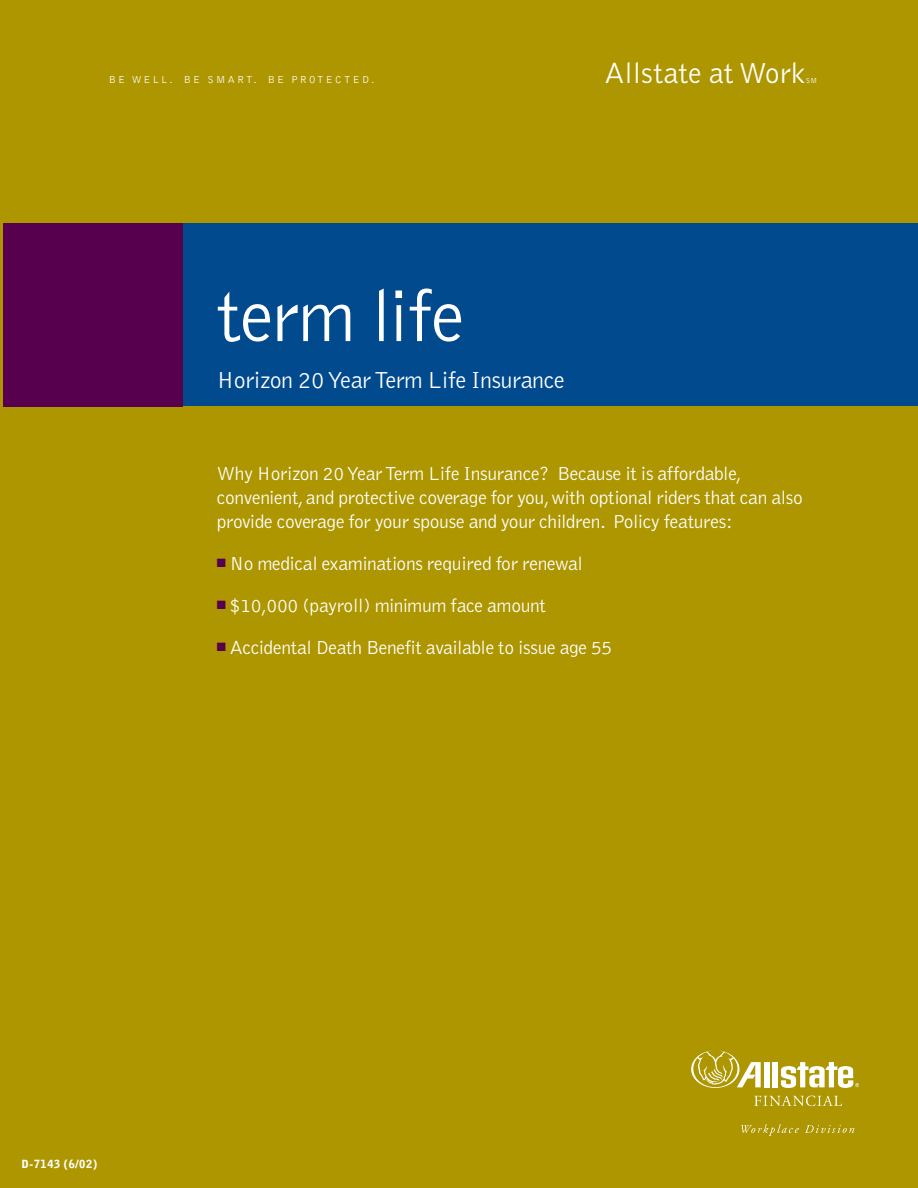
<style>
.page{position:relative;width:918px;height:1188px;background:#fff}
.page>*{position:absolute;margin:0;border:0;box-sizing:border-box;transform-origin:0 0}
.t1{font:300 75px "Bell Gothic";letter-spacing:-.025em;color:#fff}
.t2{font:300 30px "Bell Gothic";color:#fff}
.t3{font:300 24px "Bell Gothic";letter-spacing:-.015em;color:#fff}
.t4{font:300 19.5px/24px "Bell Gothic";letter-spacing:-.015em;color:#fff}
.t5{font:900 11.25px "Bell Gothic";letter-spacing:.045em;color:#fff}
.t6{font:300 10.5px "Bell Gothic";letter-spacing:.22em;color:#fff}
.t7{font:300 7.5px "Bell Gothic";color:#fff}
</style>
<div class="page">
<div style="left:1px;top:0;width:917px;height:1188px;background:#ad9600"></div>
<div style="left:1px;top:224px;width:917px;height:182px;background:#004a8d"></div>
<div style="left:0;top:223px;width:183px;height:183px;background:#56004e"></div>
<svg style="left:754px;top:1096px;width:88px;height:10px"></svg>
<div style="left:764px;top:1062px;width:5px;height:25px;background:#fff"></div>
<div style="left:773px;top:1062px;width:5px;height:25px;background:#fff"></div>
<svg style="left:780px;top:1062px;width:79px;height:26px"></svg>
<svg style="left:691px;top:1051px;width:70px;height:37px"></svg>
<svg style="left:741px;top:1124px;width:58px;height:12px"></svg>
<svg style="left:805px;top:1125px;width:49px;height:8px"></svg>
<hr style="left:0;top:0;width:3px;height:1188px;background:#ad9600">
<p class="t6" style="left:109px;top:76px;width:267px">BE WELL. BE SMART. BE PROTECTED.</p>
<h2 class="t2" style="left:604px;top:62px;width:203px">Allstate at Work</h2>
<p class="t7" style="left:806px;top:78px;width:13px">SM</p>
<h1 class="t1" style="left:217px;top:288px;width:250px">term life</h1>
<p class="t3" style="left:217px;top:370px;width:349px">Horizon 20 Year Term Life Insurance</p>
<p class="t4" style="left:217px;top:463px;width:588px">Why Horizon 20 Year Term Life Insurance? Because it is affordable, convenient,and protective coverage for you,with optional riders that can also provide coverage for your spouse and your children. Policy features:</p>
<p class="t4" style="left:217px;top:553px;width:368px"><sup>■</sup> No medical examinations required for renewal</p>
<p class="t4" style="left:217px;top:595px;width:331px"><sup>■</sup> $10,000 (payroll) minimum face amount</p>
<p class="t4" style="left:217px;top:637px;width:397px"><sup>■</sup> Accidental Death Benefit available to issue age 55</p>
<p class="t5" style="left:22px;top:1160px;width:77px">D-7143 (6/02)</p>
</div>
